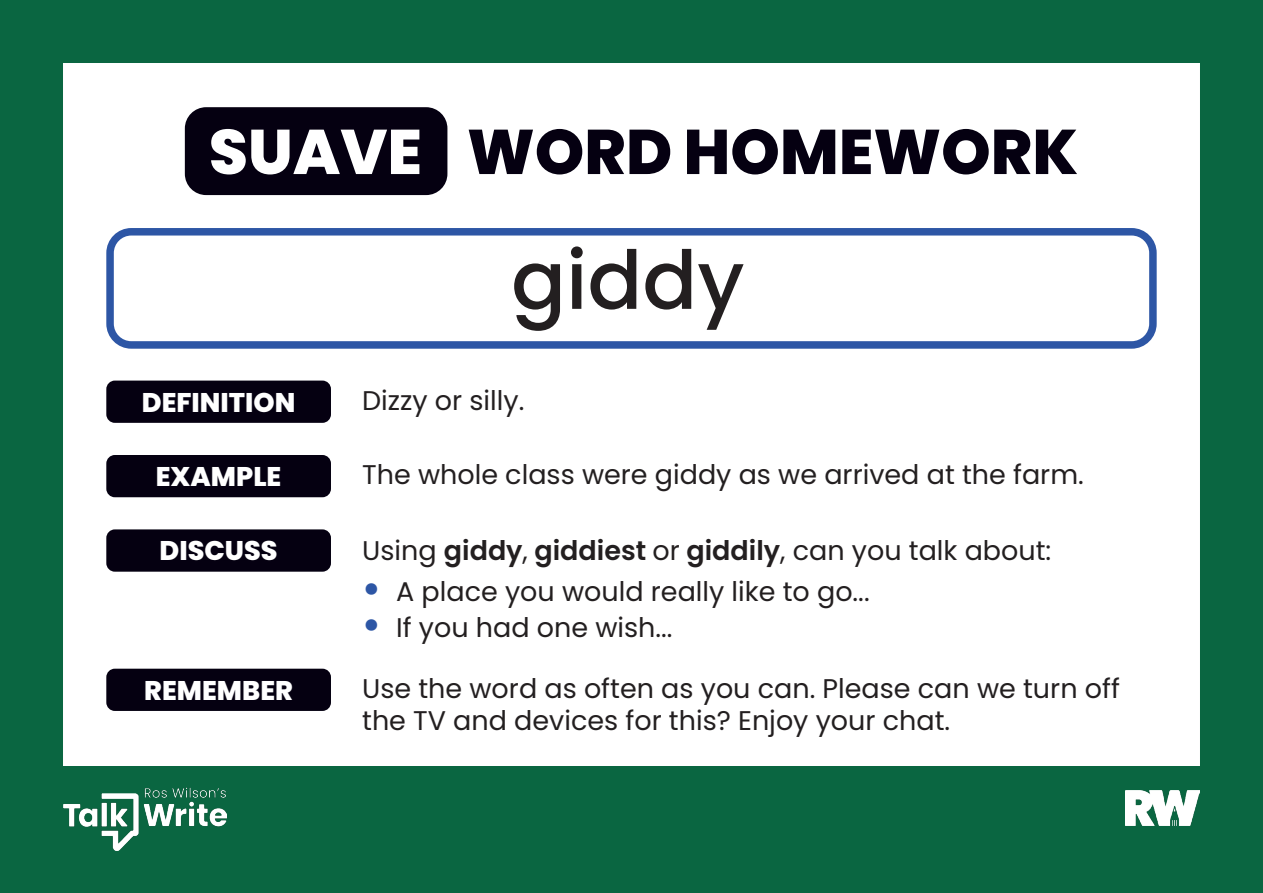
<style>
.page{position:relative;width:1263px;height:893px;background:#fff}
.page>*{position:absolute;margin:0;border:0;box-sizing:border-box;transform-origin:0 0}
.t1{font:500 81px "Poppins";color:#231f20}
.t2{font:800 63px "Poppins";color:#050011}
.t3{font:27px/32.4px "Poppins";color:#231f20}
.t4{font:800 27px "Poppins";color:#fff}
.s1{color:#fff}
.s2{font-weight:600}
.s3{font-weight:800;font-size:36px;color:#2d56a5}
</style>
<div class="page">
<div style="left:0;top:0;width:1263px;height:893px;border:63px solid #0a6641"></div>
<div style="left:185px;top:107px;width:262px;height:88px;background:#050011;border-radius:21px"></div>
<div style="left:0;top:766px;width:1263px;height:127px;background:#0a6641"></div>
<img style="left:1125px;top:790px;width:74px;height:36px">
<div style="left:106px;top:228px;width:1051px;height:121px;border:8px solid #2d56a5;border-radius:21px"></div>
<div style="left:106px;top:381px;width:225px;height:42px;background:#050011;border-radius:9px"></div>
<img style="left:64px;top:787px;width:163px;height:64px">
<div style="left:106px;top:455px;width:225px;height:42px;background:#050011;border-radius:9px"></div>
<div style="left:106px;top:529px;width:225px;height:43px;background:#050011;border-radius:9px"></div>
<div style="left:106px;top:669px;width:225px;height:42px;background:#050011;border-radius:9px"></div>
<h2 class="t2" style="left:209px;top:115px;width:871px"><span class="s1">SUAVE</span> WORD HOMEWORK</h2>
<p class="t1" style="left:511px;top:233px;width:235px">giddy</p>
<p class="t4" style="left:142px;top:386px;width:155px">DEFINITION</p>
<p class="t3" style="left:362px;top:385px;width:164px">Dizzy or silly.</p>
<p class="t4" style="left:156px;top:461px;width:127px">EXAMPLE</p>
<p class="t3" style="left:362px;top:459px;width:723px">The whole class were giddy as we arrived at the farm.</p>
<p class="t4" style="left:160px;top:535px;width:120px">DISCUSS</p>
<p class="t3" style="left:362px;top:534px;width:691px">Using <span class="s2">giddy</span>, <span class="s2">giddiest</span> or <span class="s2">giddily</span>, can you talk about:</p>
<p class="t3" style="left:362px;top:575px;width:509px"><span class="s3">•</span> A place you would really like to go...</p>
<p class="t3" style="left:362px;top:612px;width:312px"><span class="s3">•</span> If you had one wish...</p>
<p class="t4" style="left:144px;top:675px;width:150px">REMEMBER</p>
<p class="t3" style="left:362px;top:672px;width:759px">Use the word as often as you can. Please can we turn off the TV and devices for this? Enjoy your chat.</p>
</div>
